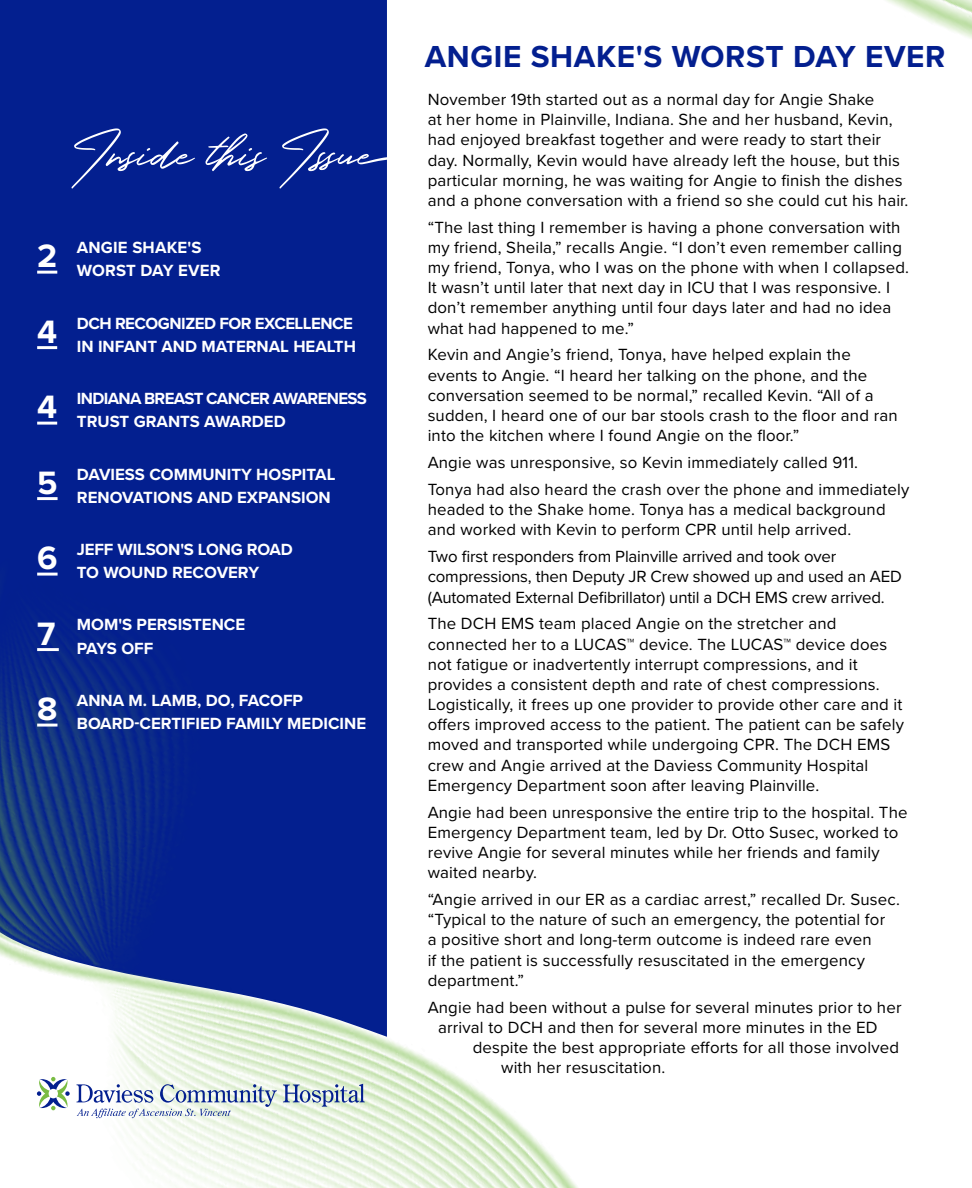
<style>
.page{position:relative;width:972px;height:1188px;background:#fff}
.page>*{position:absolute;margin:0;border:0;box-sizing:border-box;transform-origin:0 0}
.t1{font:55.05px "Holland";color:#fff}
.t2{font:700 31.5px "Proxima Nova";letter-spacing:.02em;color:#031f8f}
.t3{font:16.8px/20.1px "Proxima Nova";letter-spacing:.01em;color:#000}
.t4{font:700 16.8px/23.4px "Proxima Nova";color:#fff}
.t5{font:16.8px/20.1px "Proxima Nova";letter-spacing:-.01em;color:#000}
.t6{font:700 16.8px/23.4px "Proxima Nova";letter-spacing:-.03em;color:#fff;text-align:right}
.t7{font:700 16.8px/23.4px "Proxima Nova";letter-spacing:-.04em;color:#fff}
</style>
<div class="page">
<img style="left:886px;top:0;width:86px;height:39px">
<div style="left:0;top:0;width:387px;height:461px;background:#031f8f"></div>
<img style="left:0;top:461px;width:578px;height:727px">
<hr style="left:37px;top:271px;width:20px;height:3px;background:#fff">
<hr style="left:37px;top:346px;width:20px;height:3px;background:#fff">
<hr style="left:37px;top:422px;width:20px;height:3px;background:#fff">
<hr style="left:37px;top:497px;width:21px;height:3px;background:#fff">
<hr style="left:37px;top:573px;width:21px;height:3px;background:#fff">
<hr style="left:37px;top:648px;width:22px;height:3px;background:#fff">
<hr style="left:37px;top:724px;width:21px;height:3px;background:#fff">
<svg style="left:37px;top:1077px;width:33px;height:33px"></svg>
<svg style="left:283px;top:1084px;width:82px;height:23px;background:#adbdc8"></svg>
<svg style="left:77px;top:1084px;width:200px;height:34px"></svg>
<h1 class="t1" style="left:72px;top:112px;width:305px">Inside this Issue</h1>
<p class="t4" style="left:37px;top:235px;width:185px;text-indent:40px">ANGIE SHAKE'S<br><sup>2</sup> WORST DAY EVER</p>
<p class="t6" style="left:37px;top:311px;width:320px">DCH RECOGNIZED FOR EXCELLENCE<br><sup>4</sup> IN INFANT AND MATERNAL HEALTH</p>
<p class="t7" style="left:37px;top:386px;width:331px;text-indent:40px">INDIANA BREAST CANCER AWARENESS<br><sup>4</sup> TRUST GRANTS AWARDED</p>
<p class="t4" style="left:37px;top:462px;width:300px;text-align:right">DAVIESS COMMUNITY HOSPITAL<br><sup>5</sup> RENOVATIONS AND EXPANSION</p>
<p class="t4" style="left:37px;top:537px;width:257px;text-indent:40px">JEFF WILSON'S LONG ROAD<br><sup>6</sup> TO WOUND RECOVERY</p>
<p class="t4" style="left:37px;top:613px;width:210px;text-indent:40px">MOM'S PERSISTENCE<br><sup>7</sup> PAYS OFF</p>
<p class="t4" style="left:37px;top:688px;width:330px;text-indent:40px">ANNA M. LAMB, DO, FACOFP<br><sup>8</sup> BOARD-CERTIFIED FAMILY MEDICINE</p>
<h2 class="t2" style="left:425px;top:33px;width:522px">ANGIE SHAKE'S WORST DAY EVER</h2>
<p class="t3" style="left:428px;top:89px;width:482px">November 19th started out as a normal day for Angie Shake<br>at her home in Plainville, Indiana. She and her husband, Kevin, had enjoyed breakfast together and were ready to start their day. Normally, Kevin would have already left the house, but this particular morning, he was waiting for Angie to finish the dishes and a phone conversation with a friend so she could cut his hair.</p>
<p class="t3" style="left:428px;top:216px;width:483px">“The last thing I remember is having a phone conversation with my friend, Sheila,” recalls Angie. “I don’t even remember calling my friend, Tonya, who I was on the phone with when I collapsed.<br>It wasn’t until later that next day in ICU that I was responsive. I don’t remember anything until four days later and had no idea what had happened to me.”</p>
<p class="t3" style="left:428px;top:344px;width:472px">Kevin and Angie’s friend, Tonya, have helped explain the events to Angie. “I heard her talking on the phone, and the conversation seemed to be normal,” recalled Kevin. “All of a sudden, I heard one of our bar stools crash to the floor and ran into the kitchen where I found Angie on the floor.”</p>
<p class="t3" style="left:428px;top:448px;width:483px;line-height:26.8px">Angie was unresponsive, so Kevin immediately called 911.<br>Tonya had also heard the crash over the phone and immediately</p>
<p class="t3" style="left:428px;top:499px;width:460px">headed to the Shake home. Tonya has a medical background and worked with Kevin to perform CPR until help arrived.</p>
<p class="t5" style="left:428px;top:546px;width:476px">Two first responders from Plainville arrived and took over compressions, then Deputy JR Crew showed up and used an AED (Automated External Defibrillator) until a DCH EMS crew arrived.</p>
<p class="t3" style="left:428px;top:613px;width:478px">The DCH EMS team placed Angie on the stretcher and connected her to a LUCAS™ device. The LUCAS™ device does not fatigue or inadvertently interrupt compressions, and it provides a consistent depth and rate of chest compressions.<br>Logistically, it frees up one provider to provide other care and it offers improved access to the patient. The patient can be safely moved and transported while undergoing CPR. The DCH EMS crew and Angie arrived at the Daviess Community Hospital Emergency Department soon after leaving Plainville.</p>
<p class="t3" style="left:428px;top:801px;width:481px">Angie had been unresponsive the entire trip to the hospital. The Emergency Department team, led by Dr. Otto Susec, worked to revive Angie for several minutes while her friends and family waited nearby.</p>
<p class="t3" style="left:428px;top:889px;width:474px">“Angie arrived in our ER as a cardiac arrest,” recalled Dr. Susec. “Typical to the nature of such an emergency, the potential for<br>a positive short and long-term outcome is indeed rare even<br>if the patient is successfully resuscitated in the emergency department.”</p>
<p class="t3" style="left:438px;top:996px;width:465px;text-indent:-10px">Angie had been without a pulse for several minutes prior to her arrival to DCH and then for several more minutes in the ED</p>
<p class="t3" style="left:501px;top:1037px;width:399px;text-indent:-28px">despite the best appropriate efforts for all those involved with her resuscitation.</p>
</div>
